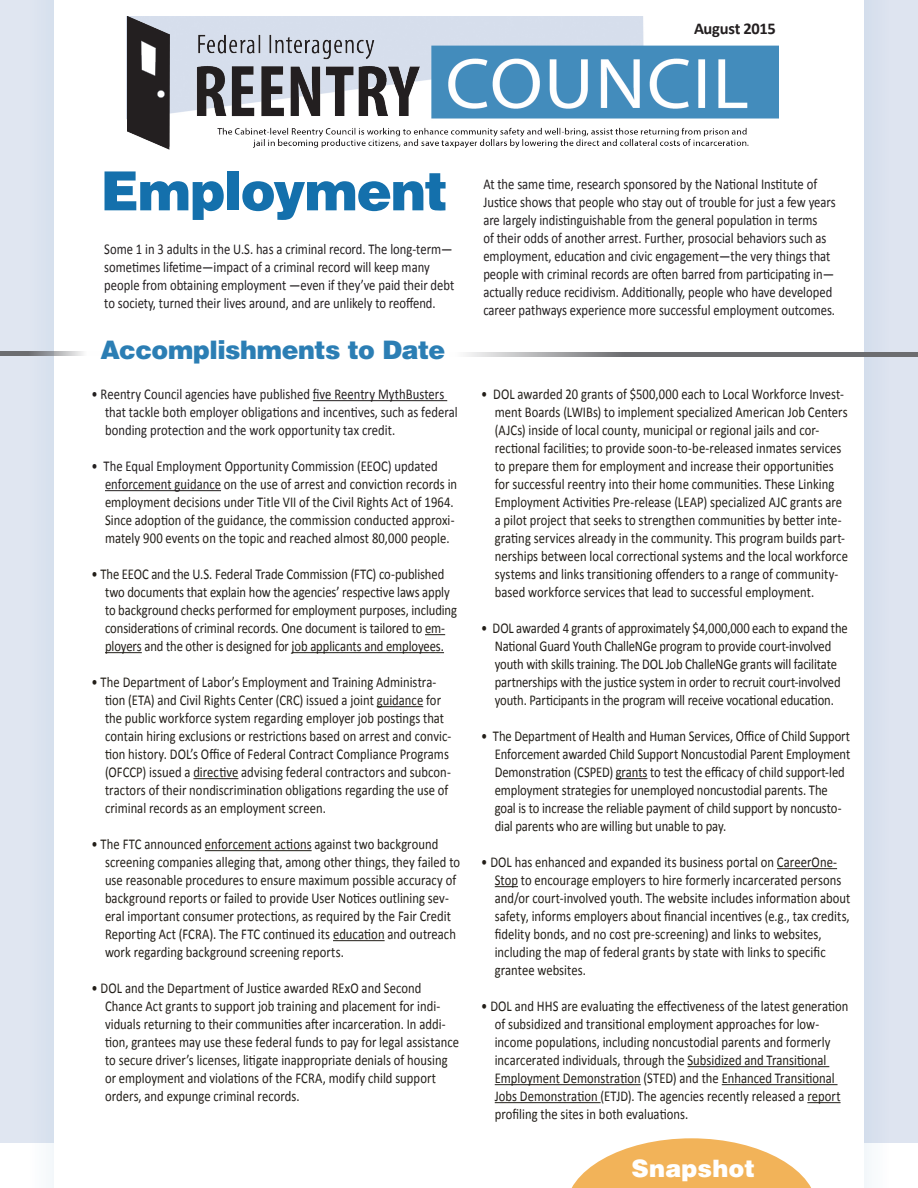
<style>
.page{position:relative;width:918px;height:1188px;background:#fff}
.page>*{position:absolute;margin:0;border:0;box-sizing:border-box;transform-origin:0 0}
.t1{font:900 54px "Helvetica";letter-spacing:-.025em;color:#1470ac}
.t2{font:900 25.5px "Helvetica";letter-spacing:-.02em;color:#1470ac}
.t3{font:900 24px "Helvetica";letter-spacing:.005em;color:#fff}
.t4{font:700 16.5px "Calibri";letter-spacing:-.02em;color:#231f20}
.t5{font:15px/18px "Calibri";color:#221e18;scale:.84 1}
.t6{font:15px/18px "Calibri";color:#231f20;scale:.84 1}
.s1{color:#231f20}
</style>
<div class="page">
<hr style="left:313px;top:400px;width:134px;height:1px;background:#231f20">
<hr style="left:105px;top:490px;width:116px;height:1px;background:#231f20">
<svg style="left:425px;top:634px;width:20px;height:1px"></svg>
<hr style="left:105px;top:652px;width:37px;height:1px;background:#221e18">
<hr style="left:292px;top:652px;width:152px;height:1px;background:#221e18">
<hr style="left:377px;top:706px;width:46px;height:1px;background:#221e18">
<hr style="left:193px;top:778px;width:45px;height:1px;background:#221e18">
<hr style="left:205px;top:850px;width:107px;height:1px;background:#221e18">
<hr style="left:333px;top:940px;width:52px;height:1px;background:#221e18">
<hr style="left:616px;top:778px;width:31px;height:1px;background:#221e18">
<hr style="left:777px;top:868px;width:60px;height:1px;background:#221e18">
<svg style="left:495px;top:886px;width:23px;height:1px"></svg>
<hr style="left:688px;top:1066px;width:141px;height:1px;background:#221e18">
<hr style="left:495px;top:1084px;width:146px;height:1px;background:#221e18">
<hr style="left:722px;top:1084px;width:116px;height:1px;background:#221e18">
<hr style="left:495px;top:1102px;width:106px;height:1px;background:#221e18">
<hr style="left:807px;top:1102px;width:34px;height:1px;background:#221e18">
<div style="left:864px;top:0;width:54px;height:1142px;background:#dbe2ef"></div>
<div style="left:0;top:0;width:54px;height:1142px;background:#dde4f0"></div>
<div style="left:864px;top:0;width:27px;height:1188px;background:#d8e0ee"></div>
<div style="left:27px;top:0;width:26px;height:1188px;background:#dbe3ef"></div>
<svg style="left:466px;top:352px;width:452px;height:5px;background:#838487"></svg>
<svg style="left:0;top:351px;width:83px;height:5px"></svg>
<img style="left:127px;top:16px;width:652px;height:134px">
<svg style="left:571px;top:1138px;width:240px;height:50px"></svg>
<p class="t4" style="left:694px;top:18px;width:83px">August 2015</p>
<p class="t1" style="left:100px;top:156px;width:349px">Employment</p>
<p class="t6" style="left:104px;top:240px;width:418px">Some 1 in 3 adults in the U.S. has a criminal record. The long-term— sometimes lifetime—impact of a criminal record will keep many people from obtaining employment —even if they’ve paid their debt to society, turned their lives around, and are unlikely to reoffend.</p>
<h2 class="t2" style="left:100px;top:334px;width:346px">Accomplishments to Date</h2>
<p class="t6" style="left:105px;top:385px;width:421px;text-indent:-14px">• Reentry Council agencies have published five Reentry MythBusters that tackle both employer obligations and incentives, such as federal bonding protection and the work opportunity tax credit.</p>
<p class="t5" style="left:105px;top:457px;width:421px;text-indent:-14px"><span class="s1">• The Equal Employment Opportunity Commission (EEOC) updated enforcement guidance on th</span>e use of arrest and conviction records in employment decisions under Title VII of the Civil Rights Act of 1964.<br>Since adoption of the guidance, the commission conducted approxi&shy;mately 900 events on the topic and reached almost 80,000 people.</p>
<p class="t5" style="left:105px;top:565px;width:421px;text-indent:-14px">• The EEOC and the U.S. Federal Trade Commission (FTC) co-published two documents that explain how the agencies’ respective laws apply to background checks performed for employment purposes, including considerations of criminal records. One document is tailored to em&shy;ployers and the other is designed for job applicants and employees.</p>
<p class="t5" style="left:105px;top:673px;width:414px;text-indent:-14px">• The Department of Labor’s Employment and Training Administra&shy;tion (ETA) and Civil Rights Center (CRC) issued a joint guidance for the public workforce system regarding employer job postings that contain hiring exclusions or restrictions based on arrest and convic&shy;tion history. DOL’s Office of Federal Contract Compliance Programs (OFCCP) issued a directive advising federal contractors and subcon&shy;tractors of their nondiscrimination obligations regarding the use of criminal records as an employment screen.</p>
<p class="t5" style="left:105px;top:835px;width:424px;text-indent:-14px">• The FTC announced enforcement actions against two background screening companies alleging that, among other things, they failed to use reasonable procedures to ensure maximum possible accuracy of background reports or failed to provide User Notices outlining sev&shy;eral important consumer protections, as required by the Fair Credit Reporting Act (FCRA). The FTC continued its education and outreach work regarding background screening reports.</p>
<p class="t5" style="left:105px;top:979px;width:423px;text-indent:-14px">• DOL and the Department of Justice awarded RExO and Second Chance Act grants to support job training and placement for indi&shy;viduals returning to their communities after incarceration. In addi&shy;tion, grantees may use these federal funds to pay for legal assistance to secure driver’s licenses, litigate inappropriate denials of housing or employment and violations of the FCRA, modify child support orders, and expunge criminal records.</p>
<p class="t6" style="left:483px;top:176px;width:421px">At the same time, research sponsored by the National Institute of Justice shows that people who stay out of trouble for just a few years are largely indistinguishable from the general population in terms<br>of their odds of another arrest. Further, prosocial behaviors such as employment, education and civic engagement—the very things that people with criminal records are often barred from participating in— actually reduce recidivism. Additionally, people who have developed career pathways experience more successful employment outcomes.</p>
<p class="t5" style="left:495px;top:385px;width:422px;text-indent:-14px">• DOL awarded 20 grants of $500,000 each to Local Workforce Invest&shy;ment Boards (LWIBs) to implement specialized American Job Centers (AJCs) inside of local county, municipal or regional jails and cor&shy;rectional facilities; to provide soon-to-be-released inmates services to prepare them for employment and increase their opportunities for successful reentry into their home communities. These Linking Employment Activities Pre-release (LEAP) specialized AJC grants are a pilot project that seeks to strengthen communities by better inte&shy;grating services already in the community. This program builds part&shy;nerships between local correctional systems and the local workforce systems and links transitioning offenders to a range of community&shy;based workforce services that lead to successful employment.</p>
<p class="t5" style="left:481px;top:619px;width:438px;text-align:center">• DOL awarded 4 grants of approximately $4,000,000 each to expand the National Guard Youth ChalleNGe program to provide court-involved youth with skills training. The DOL Job ChalleNGe grants will facilitate partnerships with the justice system in order to recruit court-involved youth. Participants in the program will receive vocational education.</p>
<p class="t5" style="left:495px;top:727px;width:425px;text-indent:-14px">• The Department of Health and Human Services, Office of Child Support Enforcement awarded Child Support Noncustodial Parent Employment Demonstration (CSPED) grants to test the efficacy of child support-led employment strategies for unemployed noncustodial parents. The goal is to increase the reliable payment of child support by noncusto&shy;dial parents who are willing but unable to pay.</p>
<p class="t5" style="left:495px;top:853px;width:425px;text-indent:-14px">• DOL has enhanced and expanded its business portal on CareerOne-Stop to encourage employers to hire formerly incarcerated persons and/or court-involved youth. The website includes information about safety, informs employers about financial incentives (e.g., tax credits, fidelity bonds, and no cost pre-screening) and links to websites, including the map of federal grants by state with links to specific grantee websites.</p>
<p class="t5" style="left:495px;top:997px;width:423px;text-indent:-14px">• DOL and HHS are evaluating the effectiveness of the latest generation of subsidized and transitional employment approaches for low&shy;income populations, including noncustodial parents and formerly incarcerated individuals, through the Subsidized and Transitional Employment Demonstration (STED) and the Enhanced Transitional Jobs Demonstration (ETJD). The agencies recently released a report profiling the sites in both evaluations.</p>
<p class="t3" style="left:632px;top:1153px;width:125px">Snapshot</p>
</div>
